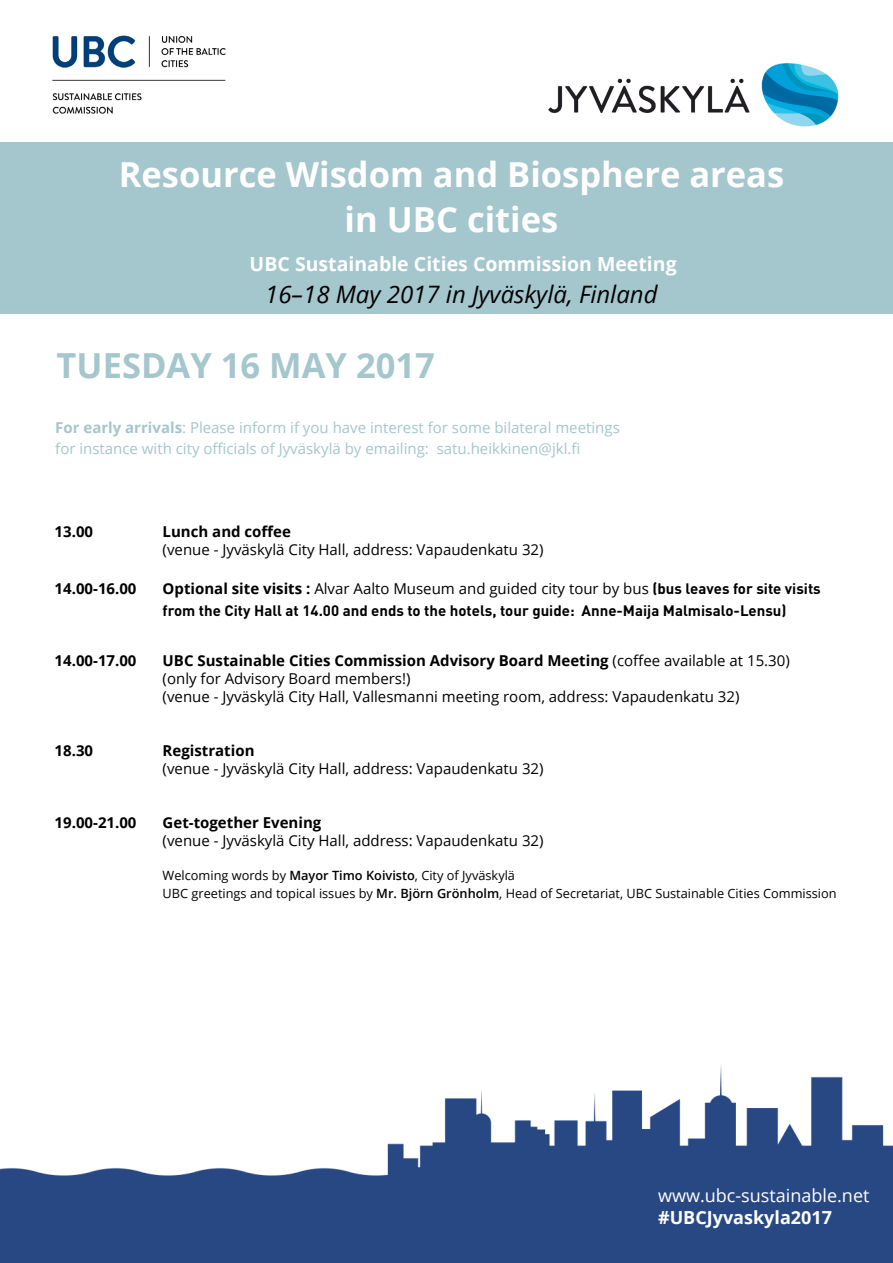
<style>
.page{position:relative;width:893px;height:1263px;background:#fff}
.page>*{position:absolute;margin:0;border:0;box-sizing:border-box;transform-origin:0 0}
.t1{font:700 34.5px/45px "Open Sans";color:#fff;text-align:center}
.t2{font:700 34.5px "Open Sans";color:#a4c6cd}
.t3{font:italic 24px "Open Sans";color:#000}
.t4{font:700 19.5px "Open Sans";color:#fff}
.t5{font:18px "Open Sans";color:#fff}
.t6{font:700 18px "Open Sans";color:#fff}
.t7{font:15px/18px "Open Sans";color:#000}
.t8{font:15px/21px "Open Sans";color:#a4c6cd}
.t9{font:700 15px "Open Sans";color:#000}
.t10{font:700 15px "DINOT";color:#000}
.t11{font:12.75px/18px "Open Sans";color:#000}
.s1{font-weight:700}
.s2{font-family:"DINOT";font-weight:700}
.s3{font-weight:600}
</style>
<div class="page">
<img style="left:0;top:1065px;width:893px;height:198px">
<img style="left:52px;top:35px;width:174px;height:79px">
<div style="left:0;top:142px;width:893px;height:172px;background:#a4c6cd"></div>
<img style="left:549px;top:63px;width:290px;height:64px">
<h1 class="t1" style="left:119px;top:151px;width:667px">Resource Wisdom and Biosphere areas in UBC cities</h1>
<h3 class="t4" style="left:250px;top:250px;width:429px">UBC Sustainable Cities Commission Meeting</h3>
<h2 class="t3" style="left:265px;top:278px;width:394px">16–18 May 2017 in Jyväskylä, Finland</h2>
<h1 class="t2" style="left:57px;top:341px;width:380px">TUESDAY 16 MAY 2017</h1>
<p class="t8" style="left:55px;top:417px;width:566px"><span class="s1">For early arrivals</span>: Please inform if you have interest for some bilateral meetings for instance with city officials of Jyväskylä by emailing: satu.heikkinen@jkl.fi</p>
<p class="t9" style="left:55px;top:521px;width:40px">13.00</p>
<p class="t9" style="left:163px;top:521px;width:130px">Lunch and coffee</p>
<p class="t7" style="left:163px;top:540px;width:382px">(venue - Jyväskylä City Hall, address: Vapaudenkatu 32)</p>
<p class="t9" style="left:55px;top:578px;width:83px">14.00-16.00</p>
<p class="t7" style="left:163px;top:579px;width:660px"><span class="s1">Optional site visits :</span> Alvar Aalto Museum and guided city tour by bus <span class="s2">(bus leaves for site visits</span></p>
<p class="t10" style="left:163px;top:601px;width:625px">from the City Hall at 14.00 and ends to the hotels, tour guide: Anne-Maija Malmisalo-Lensu)</p>
<p class="t9" style="left:55px;top:650px;width:83px">14.00-17.00</p>
<p class="t7" style="left:163px;top:651px;width:629px"><span class="s1">UBC Sustainable Cities Commission Advisory Board Meeting</span> (coffee available at 15.30) (only for Advisory Board members!)<br>(venue - Jyväskylä City Hall, Vallesmanni meeting room, address: Vapaudenkatu 32)</p>
<p class="t9" style="left:55px;top:740px;width:40px">18.30</p>
<p class="t9" style="left:163px;top:740px;width:93px">Registration</p>
<p class="t7" style="left:163px;top:759px;width:382px">(venue - Jyväskylä City Hall, address: Vapaudenkatu 32)</p>
<p class="t9" style="left:55px;top:812px;width:83px">19.00-21.00</p>
<p class="t9" style="left:163px;top:812px;width:160px">Get-together Evening</p>
<p class="t7" style="left:163px;top:831px;width:382px">(venue - Jyväskylä City Hall, address: Vapaudenkatu 32)</p>
<p class="t11" style="left:163px;top:866px;width:676px">Welcoming words by <span class="s3">Mayor Timo Koivisto</span>, City of Jyväskylä<br>UBC greetings and topical issues by <span class="s3">Mr. Björn Grönholm</span>, Head of Secretariat, UBC Sustainable Cities Commission</p>
<p class="t5" style="left:658px;top:1183px;width:213px">www.ubc-sustainable.net</p>
<p class="t6" style="left:658px;top:1205px;width:175px">#UBCJyvaskyla2017</p>
</div>
